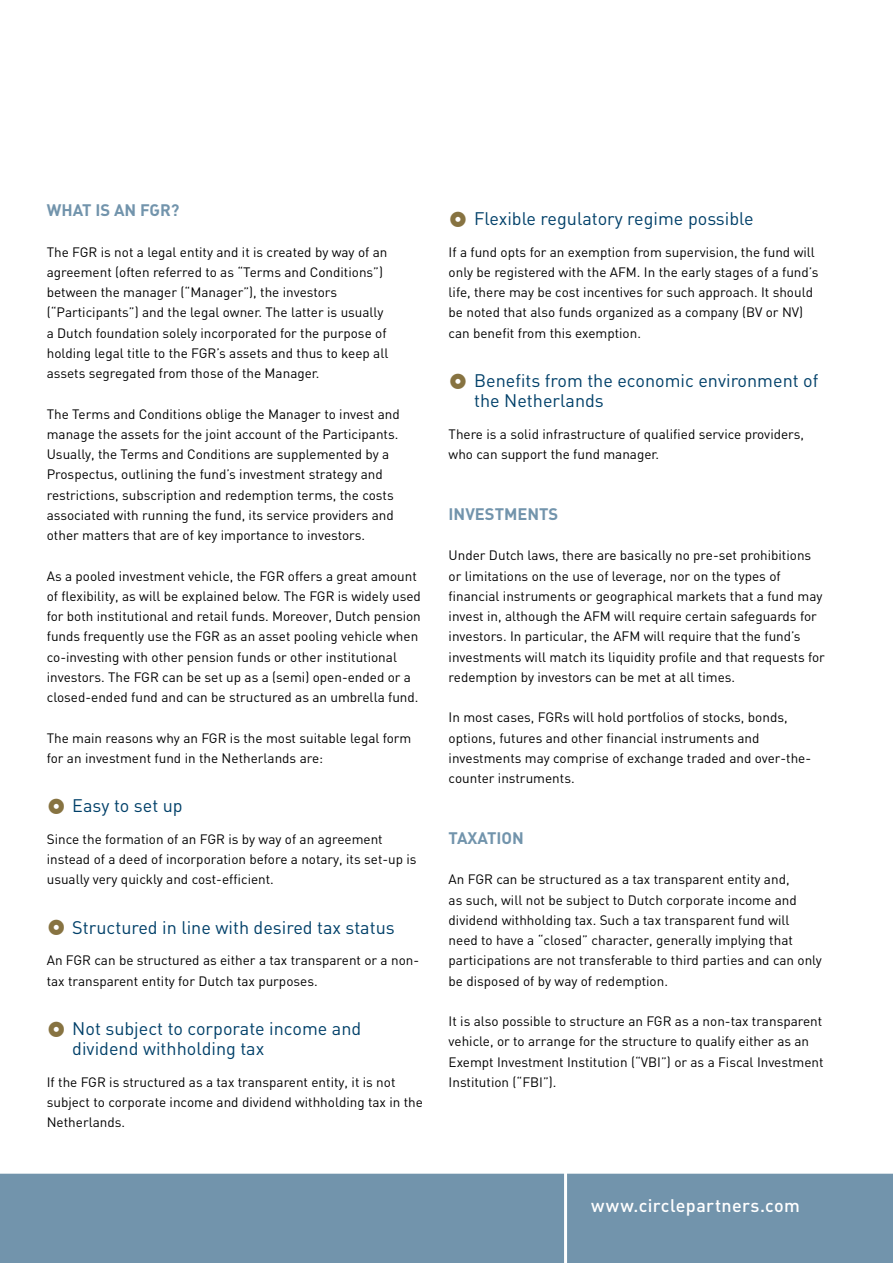
<style>
.page{position:relative;width:893px;height:1263px;background:#fff}
.page>*{position:absolute;margin:0;border:0;box-sizing:border-box;transform-origin:0 0}
.t1{font:18px/20.2px "DIN";color:#004069}
.t2{font:500 18px "DIN";letter-spacing:.015em;color:#fff}
.t3{font:700 16.5px "DIN";color:#7294ac}
.t4{font:13.5px/20.2px "DIN";color:#000}
</style>
<div class="page">
<div style="left:0;top:1174px;width:893px;height:89px;background:#7294ac"></div>
<hr style="left:564px;top:1161px;width:3px;height:102px;background:#fff">
<p class="t3" style="left:47px;top:199px;width:134px">WHAT IS AN FGR?</p>
<p class="t4" style="left:47px;top:241px;width:343px">The FGR is not a legal entity and it is created by way of an agreement (often referred to as “Terms and Conditions”) between the manager (“Manager”), the investors (“Participants”) and the legal owner. The latter is usually a Dutch foundation solely incorporated for the purpose of holding legal title to the FGR’s assets and thus to keep all assets segregated from those of the Manager.</p>
<p class="t4" style="left:47px;top:403px;width:354px">The Terms and Conditions oblige the Manager to invest and manage the assets for the joint account of the Participants.<br>Usually, the Terms and Conditions are supplemented by a Prospectus, outlining the fund’s investment strategy and restrictions, subscription and redemption terms, the costs associated with running the fund, its service providers and other matters that are of key importance to investors.</p>
<p class="t4" style="left:47px;top:565px;width:376px">As a pooled investment vehicle, the FGR offers a great amount of flexibility, as will be explained below. The FGR is widely used for both institutional and retail funds. Moreover, Dutch pension funds frequently use the FGR as an asset pooling vehicle when co-investing with other pension funds or other institutional investors. The FGR can be set up as a (semi) open-ended or a closed-ended fund and can be structured as an umbrella fund.</p>
<p class="t4" style="left:47px;top:727px;width:366px">The main reasons why an FGR is the most suitable legal form for an investment fund in the Netherlands are:</p>
<h1 class="t1" style="left:72px;top:795px;width:112px">Easy to set up</h1>
<p class="t4" style="left:47px;top:829px;width:371px">Since the formation of an FGR is by way of an agreement instead of a deed of incorporation before a notary, its set-up is usually very quickly and cost-efficient.</p>
<h1 class="t1" style="left:72px;top:917px;width:324px">Structured in line with desired tax status</h1>
<p class="t4" style="left:47px;top:950px;width:374px">An FGR can be structured as either a tax transparent or a non&shy;tax transparent entity for Dutch tax purposes.</p>
<h1 class="t1" style="left:72px;top:1018px;width:290px">Not subject to corporate income and dividend withholding tax</h1>
<p class="t4" style="left:47px;top:1072px;width:378px">If the FGR is structured as a tax transparent entity, it is not subject to corporate income and dividend withholding tax in the<br>Netherlands.</p>
<h1 class="t1" style="left:474px;top:208px;width:281px">Flexible regulatory regime possible</h1>
<p class="t4" style="left:449px;top:241px;width:371px">If a fund opts for an exemption from supervision, the fund will only be registered with the AFM. In the early stages of a fund’s life, there may be cost incentives for such approach. It should be noted that also funds organized as a company (BV or NV) can benefit from this exemption.</p>
<h1 class="t1" style="left:474px;top:370px;width:346px">Benefits from the economic environment of the Netherlands</h1>
<p class="t4" style="left:449px;top:424px;width:357px">There is a solid infrastructure of qualified service providers, who can support the fund manager.</p>
<p class="t3" style="left:449px;top:503px;width:111px">INVESTMENTS</p>
<p class="t4" style="left:449px;top:545px;width:378px">Under Dutch laws, there are basically no pre-set prohibitions or limitations on the use of leverage, nor on the types of financial instruments or geographical markets that a fund may invest in, although the AFM will require certain safeguards for investors. In particular, the AFM will require that the fund’s investments will match its liquidity profile and that requests for redemption by investors can be met at all times.</p>
<p class="t4" style="left:449px;top:707px;width:364px">In most cases, FGRs will hold portfolios of stocks, bonds, options, futures and other financial instruments and investments may comprise of exchange traded and over-the&shy;counter instruments.</p>
<p class="t3" style="left:449px;top:827px;width:77px">TAXATION</p>
<p class="t4" style="left:449px;top:869px;width:375px">An FGR can be structured as a tax transparent entity and,<br>as such, will not be subject to Dutch corporate income and dividend withholding tax. Such a tax transparent fund will need to have a “closed” character, generally implying that participations are not transferable to third parties and can only be disposed of by way of redemption.</p>
<p class="t4" style="left:449px;top:1011px;width:376px">It is also possible to structure an FGR as a non-tax transparent vehicle, or to arrange for the structure to qualify either as an Exempt Investment Institution (“VBI”) or as a Fiscal Investment Institution (“FBI”).</p>
<h1 class="t2" style="left:591px;top:1194px;width:210px">www.circlepartners.com</h1>
</div>
